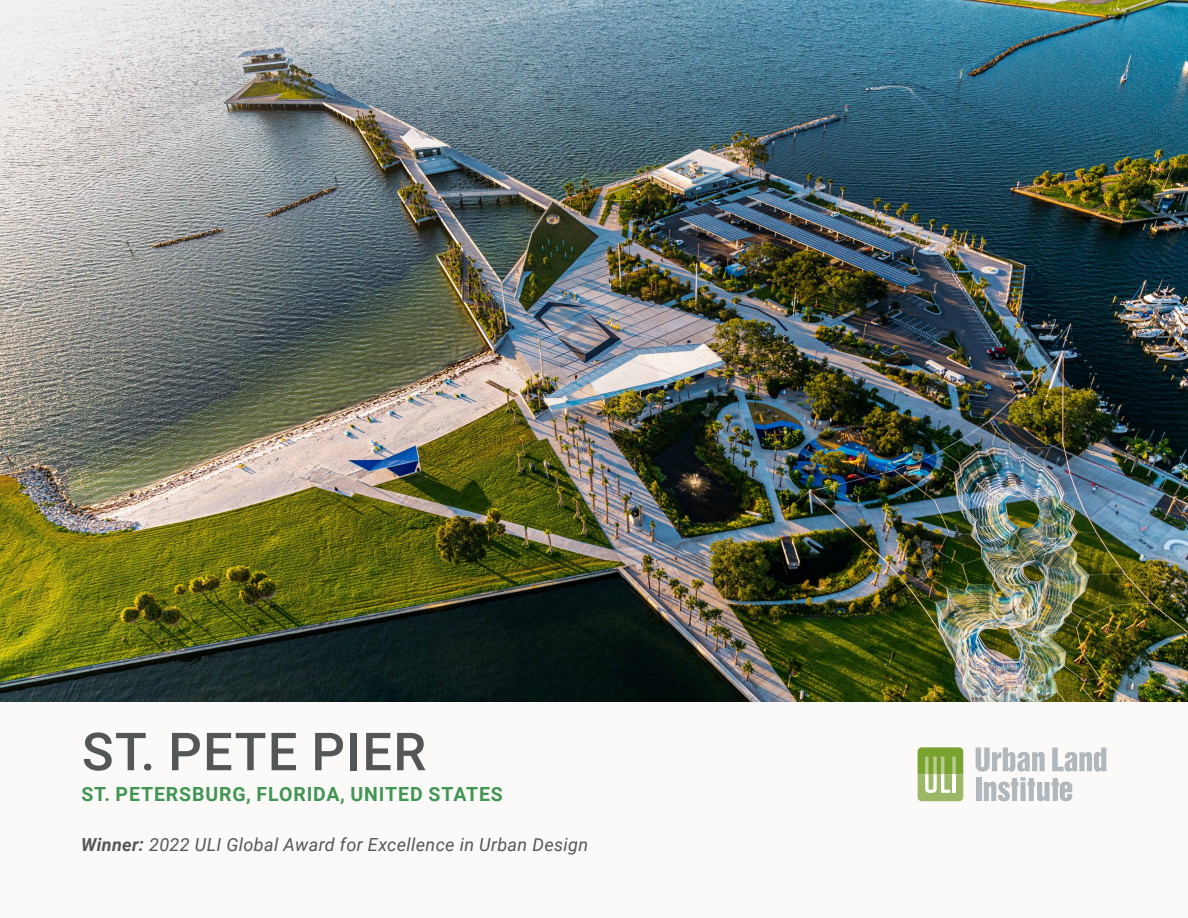
<style>
.page{position:relative;width:1188px;height:918px;background:#fcfaf8}
.page>*{position:absolute;margin:0;border:0;box-sizing:border-box;transform-origin:0 0}
.t1{font:500 52.5px "Roboto";letter-spacing:.025em;color:#545758}
.t2{font:700 19.5px "Roboto";letter-spacing:.045em;color:#419654}
.t3{font:italic 18px "Roboto";letter-spacing:.02em;color:#545758}
.s1{font-weight:700}
</style>
<div class="page">
<img style="left:0;top:0;width:1188px;height:702px">
<svg style="left:976px;top:748px;width:130px;height:53px"></svg>
<svg style="left:918px;top:747px;width:45px;height:54px;background:#9dbb68"></svg>
<h1 class="t1" style="left:82px;top:715px;width:346px">ST. PETE PIER</h1>
<p class="t2" style="left:81px;top:780px;width:423px">ST. PETERSBURG, FLORIDA, UNITED STATES</p>
<p class="t3" style="left:81px;top:831px;width:509px"><span class="s1">Winner:</span> 2022 ULI Global Award for Excellence in Urban Design</p>
</div>
